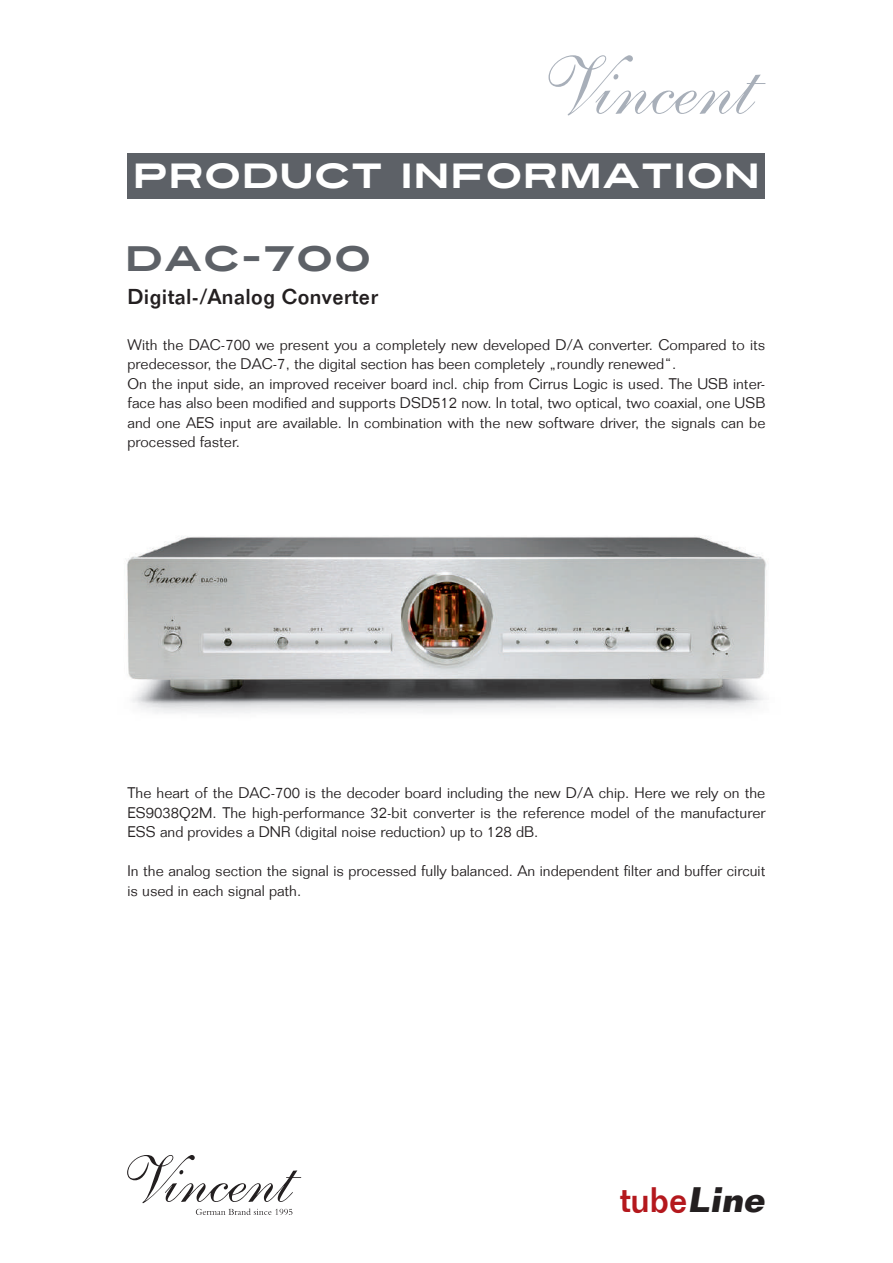
<style>
.page{position:relative;width:893px;height:1263px;background:#fff}
.page>*{position:absolute;margin:0;border:0;box-sizing:border-box;transform-origin:0 0}
.t1{font:35.25px "Turnpike";color:#5d6167}
.t2{font:34.8px "Turnpike";letter-spacing:-.02em;color:#fff}
.t3{font:500 34.5px "Folio";color:#b4181d}
.t4{font:500 21px "Folio";letter-spacing:.02em;color:#231f20}
.t5{font:300 15px/19.5px "Folio";color:#231f20}
.s1{font-weight:700;font-style:italic;color:#231f20}
</style>
<div class="page">
<img style="left:125px;top:536px;width:642px;height:177px">
<div style="left:128px;top:153px;width:637px;height:45px;background:#5d6167"></div>
<svg style="left:127px;top:1155px;width:174px;height:60px"></svg>
<svg style="left:549px;top:55px;width:216px;height:60px"></svg>
<h2 class="t2" style="left:132px;top:150px;width:630px">PRODUCT INFORMATION</h2>
<h1 class="t1" style="left:124px;top:233px;width:249px">DAC-700</h1>
<h3 class="t4" style="left:128px;top:284px;width:252px">Digital-/Analog Converter</h3>
<p class="t5" style="left:128px;top:335px;width:639px">With the DAC-700 we present you a completely new developed D/A converter. Compared to its predecessor, the DAC-7, the digital section has been completely „roundly renewed“.<br>On the input side, an improved receiver board incl. chip from Cirrus Logic is used. The USB inter&shy;face has also been modified and supports DSD512 now. In total, two optical, two coaxial, one USB and one AES input are available. In combination with the new software driver, the signals can be processed faster.</p>
<p class="t5" style="left:128px;top:783px;width:639px;text-align:justify">The heart of the DAC-700 is the decoder board including the new D/A chip. Here we rely on the ES9038Q2M. The high-performance 32-bit converter is the reference model of the manufacturer ESS and provides a DNR (digital noise reduction) up to 128 dB.</p>
<p class="t5" style="left:128px;top:861px;width:639px">In the analog section the signal is processed fully balanced. An independent filter and buffer circuit is used in each signal path.</p>
<h3 class="t3" style="left:620px;top:1179px;width:153px">tube<span class="s1">Line</span></h3>
</div>
